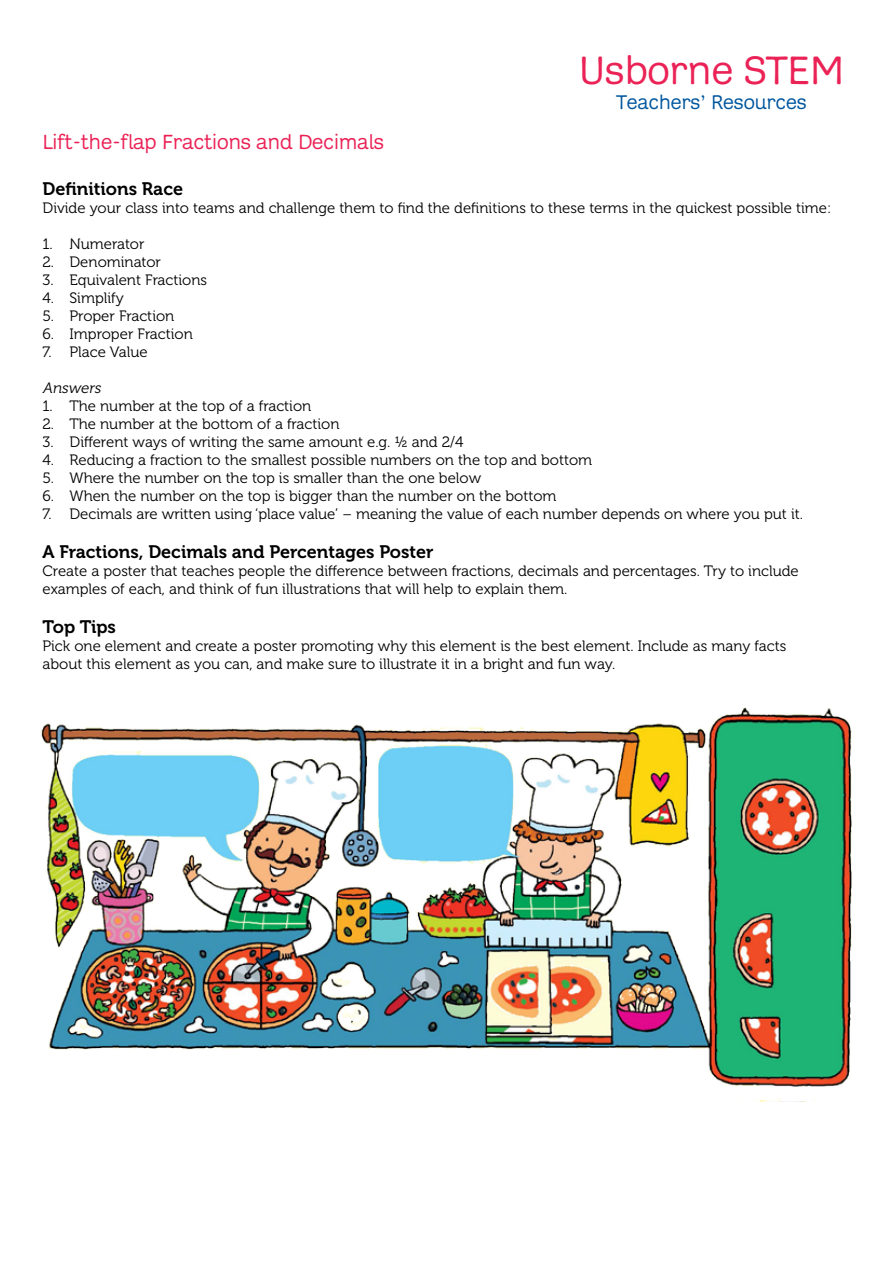
<style>
.page{position:relative;width:893px;height:1263px;background:#fff}
.page>*{position:absolute;margin:0;border:0;box-sizing:border-box;transform-origin:0 0}
.t1{font:40.5px "Adesso";color:#eb2256}
.t2{font:21px "Adesso";color:#eb2256}
.t3{font:20.25px "Adesso";color:#01569e}
.t4{font:18px "Museo 700";color:#000}
.t5{font:15px/18px "Museo 300";color:#000}
.t6{font:italic 15px "Museo 300";color:#000}
</style>
<div class="page">
<img style="left:40px;top:707px;width:812px;height:395px">
<h1 class="t1" style="left:579px;top:47px;width:267px">Usborne STEM</h1>
<h3 class="t3" style="left:616px;top:90px;width:192px">Teachers’ Resources</h3>
<h2 class="t2" style="left:43px;top:129px;width:343px">Lift-the-fap Fractions and Decimals</h2>
<p class="t4" style="left:43px;top:179px;width:142px">Definitions Race</p>
<p class="t5" style="left:43px;top:199px;width:790px">Divide your class into teams and challenge them to find the definitions to these terms in the quickest possible time:</p>
<p class="t5" style="left:43px;top:235px;width:103px">1. Numerator</p>
<p class="t5" style="left:43px;top:253px;width:120px">2. Denominator</p>
<p class="t5" style="left:43px;top:271px;width:166px">3. Equivalent Fractions</p>
<p class="t5" style="left:43px;top:289px;width:83px">4. Simplify</p>
<p class="t5" style="left:43px;top:307px;width:133px">5. Proper Fraction</p>
<p class="t5" style="left:43px;top:325px;width:152px">6. Improper Fraction</p>
<p class="t5" style="left:43px;top:343px;width:107px">7. Place Value</p>
<p class="t6" style="left:43px;top:380px;width:63px">Answers</p>
<p class="t5" style="left:43px;top:397px;width:270px">1. The number at the top of a fraction</p>
<p class="t5" style="left:43px;top:415px;width:298px">2. The number at the bottom of a fraction</p>
<p class="t5" style="left:43px;top:433px;width:423px">3. Different ways of writing the same amount e.g. ½ and 2/4</p>
<p class="t5" style="left:43px;top:451px;width:551px">4. Reducing a fraction to the smallest possible numbers on the top and bottom</p>
<p class="t5" style="left:43px;top:469px;width:440px">5. Where the number on the top is smaller than the one below</p>
<p class="t5" style="left:43px;top:487px;width:515px">6. When the number on the top is bigger than the number on the bottom</p>
<p class="t5" style="left:43px;top:505px;width:762px">7. Decimals are written using ‘place value’ – meaning the value of each number depends on where you put it.</p>
<p class="t4" style="left:43px;top:542px;width:392px">A Fractions, Decimals and Percentages Poster</p>
<p class="t5" style="left:43px;top:562px;width:758px">Create a poster that teaches people the difference between fractions, decimals and percentages. Try to include examples of each, and think of fun illustrations that will help to explain them.</p>
<p class="t4" style="left:43px;top:617px;width:75px">Top Tips</p>
<p class="t5" style="left:43px;top:637px;width:745px">Pick one element and create a poster promoting why this element is the best element. Include as many facts about this element as you can, and make sure to illustrate it in a bright and fun way.</p>
</div>
